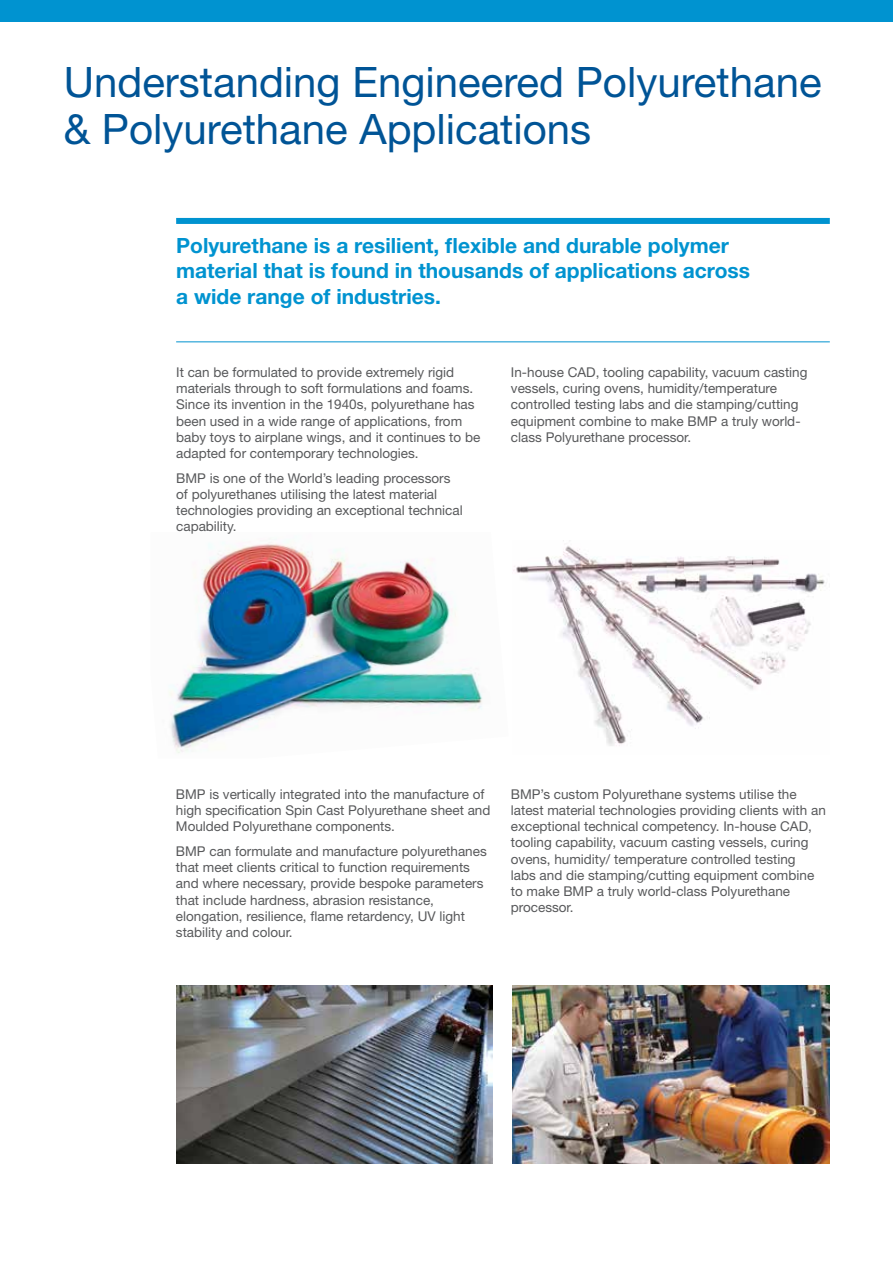
<style>
.page{position:relative;width:893px;height:1263px;background:#fff}
.page>*{position:absolute;margin:0;border:0;box-sizing:border-box;transform-origin:0 0}
.t1{font:42px/47.4px "Helvetica Neue";color:#005496}
.t2{font:700 21px/25.2px "Helvetica Neue";color:#0093d0}
.t3{font:13.5px/16.2px "Helvetica Neue";color:#58595b}
</style>
<div class="page">
<div style="left:0;top:0;width:893px;height:21px;background:#0093d0"></div>
<img style="left:169px;top:542px;width:314px;height:211px">
<div style="left:176px;top:218px;width:654px;height:6px;background:#0093d0"></div>
<hr style="left:176px;top:341px;width:654px;height:1px;background:#0093d0">
<img style="left:176px;top:985px;width:316px;height:178px">
<img style="left:513px;top:985px;width:316px;height:178px">
<img style="left:513px;top:546px;width:312px;height:200px">
<h1 class="t1" style="left:64px;top:58px;width:759px">Understanding Engineered Polyurethane &amp; Polyurethane Applications</h1>
<h2 class="t2" style="left:176px;top:233px;width:575px">Polyurethane is a resilient, flexible and durable polymer material that is found in thousands of applications across a wide range of industries.</h2>
<p class="t3" style="left:176px;top:364px;width:306px">It can be formulated to provide extremely rigid materials through to soft formulations and foams.<br>Since its invention in the 1940s, polyurethane has been used in a wide range of applications, from baby toys to airplane wings, and it continues to be adapted for contemporary technologies.</p>
<p class="t3" style="left:176px;top:470px;width:288px">BMP is one of the World’s leading processors of polyurethanes utilising the latest material technologies providing an exceptional technical capability.</p>
<p class="t3" style="left:511px;top:364px;width:298px">In-house CAD, tooling capability, vacuum casting vessels, curing ovens, humidity/temperature controlled testing labs and die stamping/cutting equipment combine to make BMP a truly world&shy;class Polyurethane processor.</p>
<p class="t3" style="left:176px;top:786px;width:316px">BMP is vertically integrated into the manufacture of high specification Spin Cast Polyurethane sheet and<br>Moulded Polyurethane components.</p>
<p class="t3" style="left:176px;top:843px;width:312px">BMP can formulate and manufacture polyurethanes that meet clients critical to function requirements and where necessary, provide bespoke parameters that include hardness, abrasion resistance, elongation, resilience, flame retardency, UV light stability and colour.</p>
<p class="t3" style="left:511px;top:786px;width:317px">BMP’s custom Polyurethane systems utilise the latest material technologies providing clients with an exceptional technical competency. In-house CAD, tooling capability, vacuum casting vessels, curing ovens, humidity/ temperature controlled testing<br>labs and die stamping/cutting equipment combine to make BMP a truly world-class Polyurethane processor.</p>
</div>
